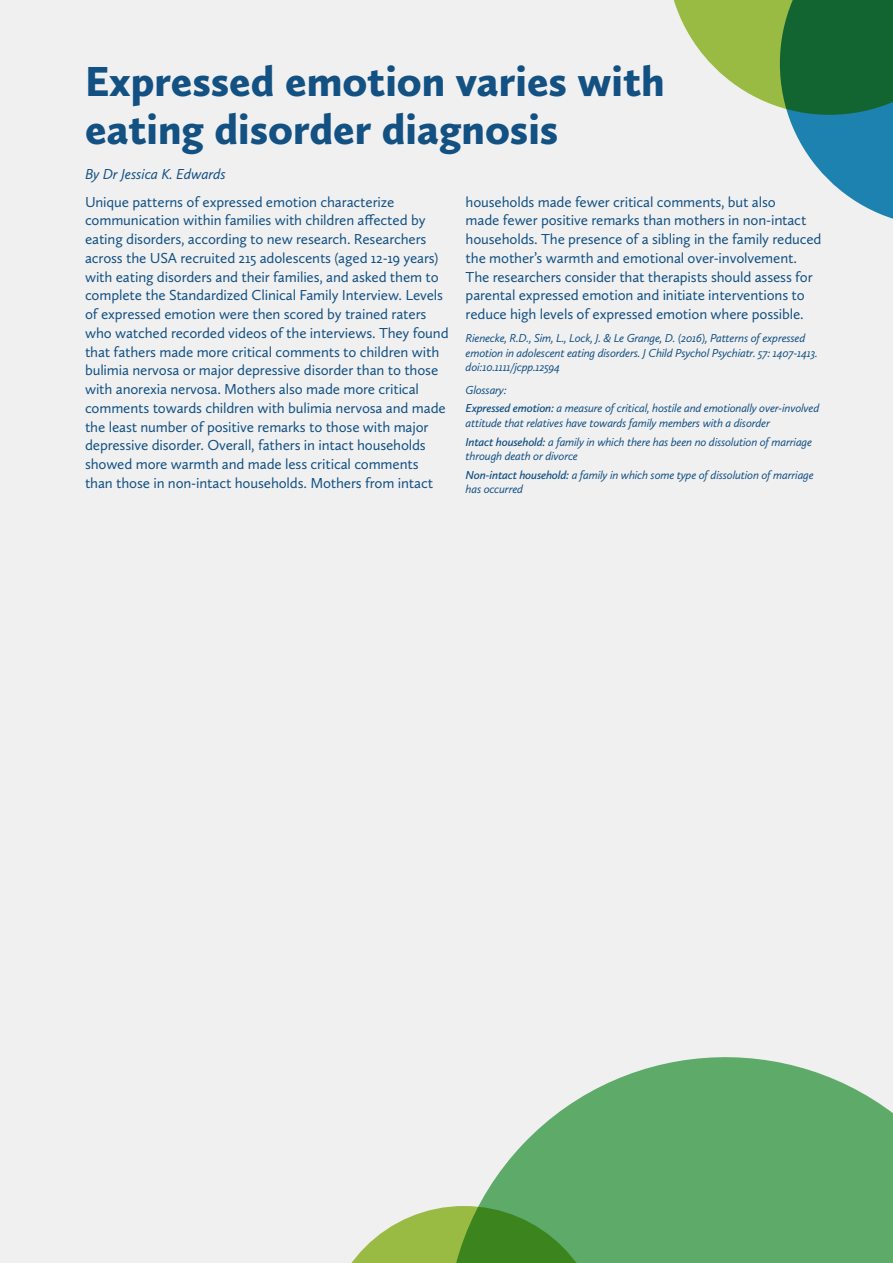
<style>
.page{position:relative;width:893px;height:1263px;background:#f0f0f1}
.page>*{position:absolute;margin:0;border:0;box-sizing:border-box;transform-origin:0 0}
.t1{font:900 43.5px/48px "Calluna Sans";color:#135183}
.t2{font:15px/18.8px "Calluna Sans";letter-spacing:-.01em;color:#135183}
.t3{font:italic 15px "Calluna Sans";letter-spacing:-.01em;color:#135183}
.t4{font:italic 12px/18.6px "Calluna Sans";letter-spacing:-.02em;color:#135183}
.s1{font-weight:600}
</style>
<div class="page">
<svg style="left:673px;top:0;width:220px;height:219px"></svg>
<svg style="left:351px;top:1214px;width:66px;height:49px"></svg>
<svg style="left:417px;top:1057px;width:476px;height:206px;fill:#5eaa68"></svg>
<h1 class="t1" style="left:85px;top:57px;width:581px">Expressed emotion varies with eating disorder diagnosis</h1>
<p class="t3" style="left:85px;top:165px;width:142px">By Dr Jessica K. Edwards</p>
<p class="t2" style="left:85px;top:192px;width:365px">Unique patterns of expressed emotion characterize communication within families with children affected by eating disorders, according to new research. Researchers across the USA recruited 215 adolescents (aged 12-19 years) with eating disorders and their families, and asked them to complete the Standardized Clinical Family Interview. Levels of expressed emotion were then scored by trained raters who watched recorded videos of the interviews. They found that fathers made more critical comments to children with bulimia nervosa or major depressive disorder than to those with anorexia nervosa. Mothers also made more critical comments towards children with bulimia nervosa and made the least number of positive remarks to those with major depressive disorder. Overall, fathers in intact households showed more warmth and made less critical comments than those in non-intact households. Mothers from intact</p>
<p class="t2" style="left:466px;top:192px;width:357px">households made fewer critical comments, but also<br>made fewer positive remarks than mothers in non-intact households. The presence of a sibling in the family reduced the mother’s warmth and emotional over-involvement.<br>The researchers consider that therapists should assess for parental expressed emotion and initiate interventions to reduce high levels of expressed emotion where possible.</p>
<p class="t4" style="left:466px;top:331px;width:354px;line-height:14.4px">Rienecke, R.D., Sim, L., Lock, J. &amp; Le Grange, D. (2016), Patterns of expressed emotion in adolescent eating disorders. J Child Psychol Psychiatr. 57: 1407-1413. doi:10.1111/jcpp.12594</p>
<p class="t4" style="left:466px;top:380px;width:355px">Glossary:<br><span class="s1">Expressed emotion:</span> a measure of critical, hostile and emotionally over-involved</p>
<p class="t4" style="left:466px;top:413px;width:348px">attitude that relatives have towards family members with a disorder<br><span class="s1">Intact household:</span> a family in which there has been no dissolution of marriage</p>
<p class="t4" style="left:466px;top:446px;width:350px">through death or divorce<br><span class="s1">Non-intact household:</span> a family in which some type of dissolution of marriage</p>
<p class="t4" style="left:466px;top:479px;width:59px">has occurred</p>
</div>
